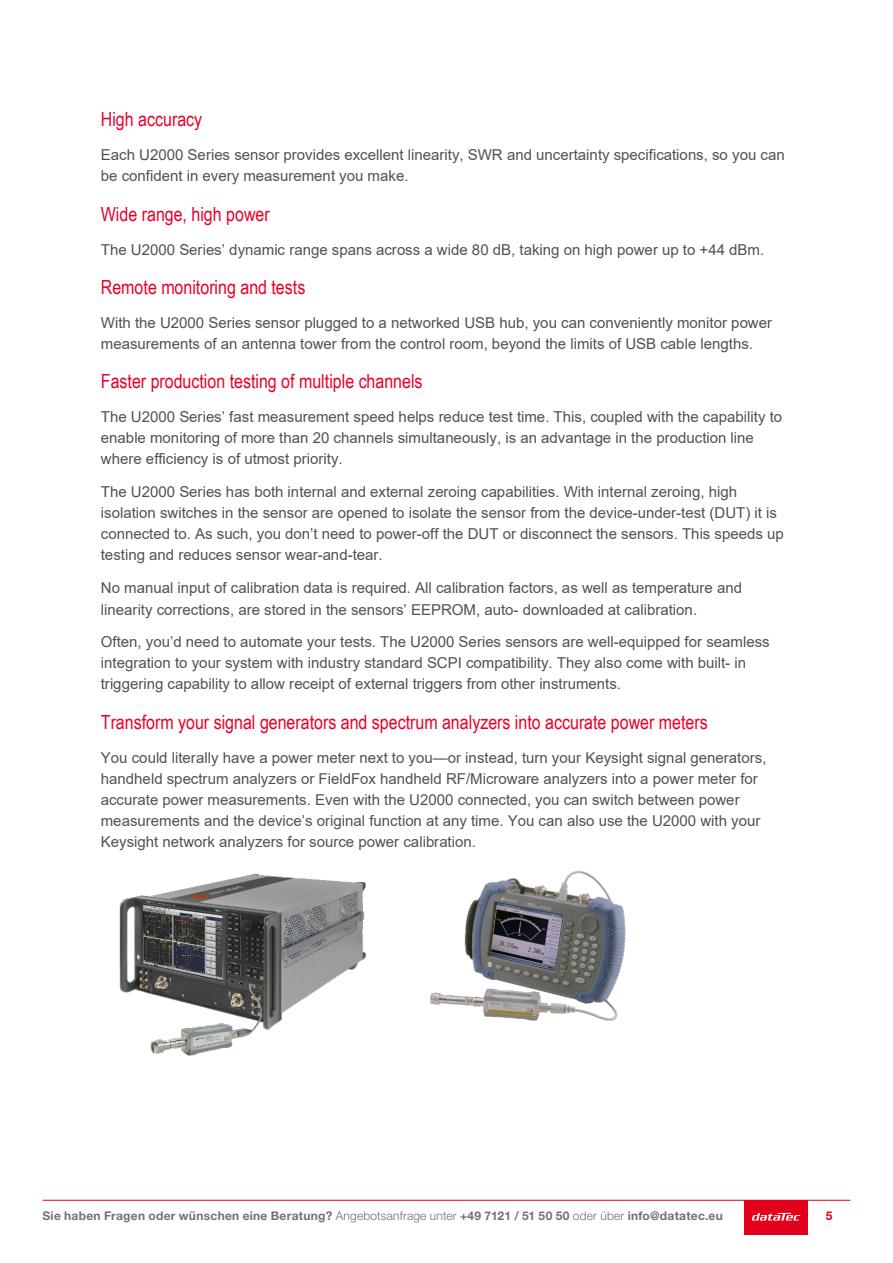
<style>
.page{position:relative;width:893px;height:1263px;background:#fff}
.page>*{position:absolute;margin:0;border:0;box-sizing:border-box;transform-origin:0 0}
.t1{font:19.5px "Arial Narrow";color:#e90029}
.t2{font:15px/21px "Arial";color:#524f56}
.t3{font:700 12px "Helvetica Neue LT Pro";letter-spacing:.025em;color:#707172}
.t4{font:700 12px "Helvetica Neue LT Pro";color:#e2001a}
.s1{font-weight:300}
</style>
<div class="page">
<div style="left:744px;top:1200px;width:64px;height:34px;background:#e2001a"></div>
<svg style="left:752px;top:1213px;width:48px;height:7px"></svg>
<hr style="left:43px;top:1200px;width:807px;height:1px;background:#e2001a">
<img style="left:119px;top:873px;width:247px;height:183px">
<img style="left:430px;top:870px;width:196px;height:151px">
<h1 class="t1" style="left:101px;top:105px;width:103px">High accuracy</h1>
<p class="t2" style="left:101px;top:144px;width:685px">Each U2000 Series sensor provides excellent linearity, SWR and uncertainty specifications, so you can be confident in every measurement you make.</p>
<h1 class="t1" style="left:101px;top:200px;width:170px">Wide range, high power</h1>
<p class="t2" style="left:101px;top:239px;width:665px">The U2000 Series’ dynamic range spans across a wide 80 dB, taking on high power up to +44 dBm.</p>
<h1 class="t1" style="left:101px;top:273px;width:206px">Remote monitoring and tests</h1>
<p class="t2" style="left:101px;top:312px;width:673px">With the U2000 Series sensor plugged to a networked USB hub, you can conveniently monitor power measurements of an antenna tower from the control room, beyond the limits of USB cable lengths.</p>
<h1 class="t1" style="left:101px;top:367px;width:323px">Faster production testing of multiple channels</h1>
<p class="t2" style="left:101px;top:406px;width:683px">The U2000 Series’ fast measurement speed helps reduce test time. This, coupled with the capability to enable monitoring of more than 20 channels simultaneously, is an advantage in the production line where efficiency is of utmost priority.</p>
<p class="t2" style="left:101px;top:481px;width:684px">The U2000 Series has both internal and external zeroing capabilities. With internal zeroing, high isolation switches in the sensor are opened to isolate the sensor from the device-under-test (DUT) it is connected to. As such, you don’t need to power-off the DUT or disconnect the sensors. This speeds up testing and reduces sensor wear-and-tear.</p>
<p class="t2" style="left:101px;top:577px;width:643px">No manual input of calibration data is required. All calibration factors, as well as temperature and linearity corrections, are stored in the sensors’ EEPROM, auto- downloaded at calibration.</p>
<p class="t2" style="left:101px;top:631px;width:670px">Often, you’d need to automate your tests. The U2000 Series sensors are well-equipped for seamless integration to your system with industry standard SCPI compatibility. They also come with built- in triggering capability to allow receipt of external triggers from other instruments.</p>
<h1 class="t1" style="left:101px;top:708px;width:608px">Transform your signal generators and spectrum analyzers into accurate power meters</h1>
<p class="t2" style="left:101px;top:747px;width:667px">You could literally have a power meter next to you—or instead, turn your Keysight signal generators, handheld spectrum analyzers or FieldFox handheld RF/Microware analyzers into a power meter for accurate power measurements. Even with the U2000 connected, you can switch between power measurements and the device’s original function at any time. You can also use the U2000 with your Keysight network analyzers for source power calibration.</p>
<p class="t3" style="left:43px;top:1209px;width:682px">Sie haben Fragen oder wünschen eine Beratung? <span class="s1">Angebotsanfrage unter</span> +49 7121 / 51 50 50 <span class="s1">oder über</span> info@datatec.eu</p>
<p class="t4" style="left:826px;top:1209px;width:8px">5</p>
</div>
